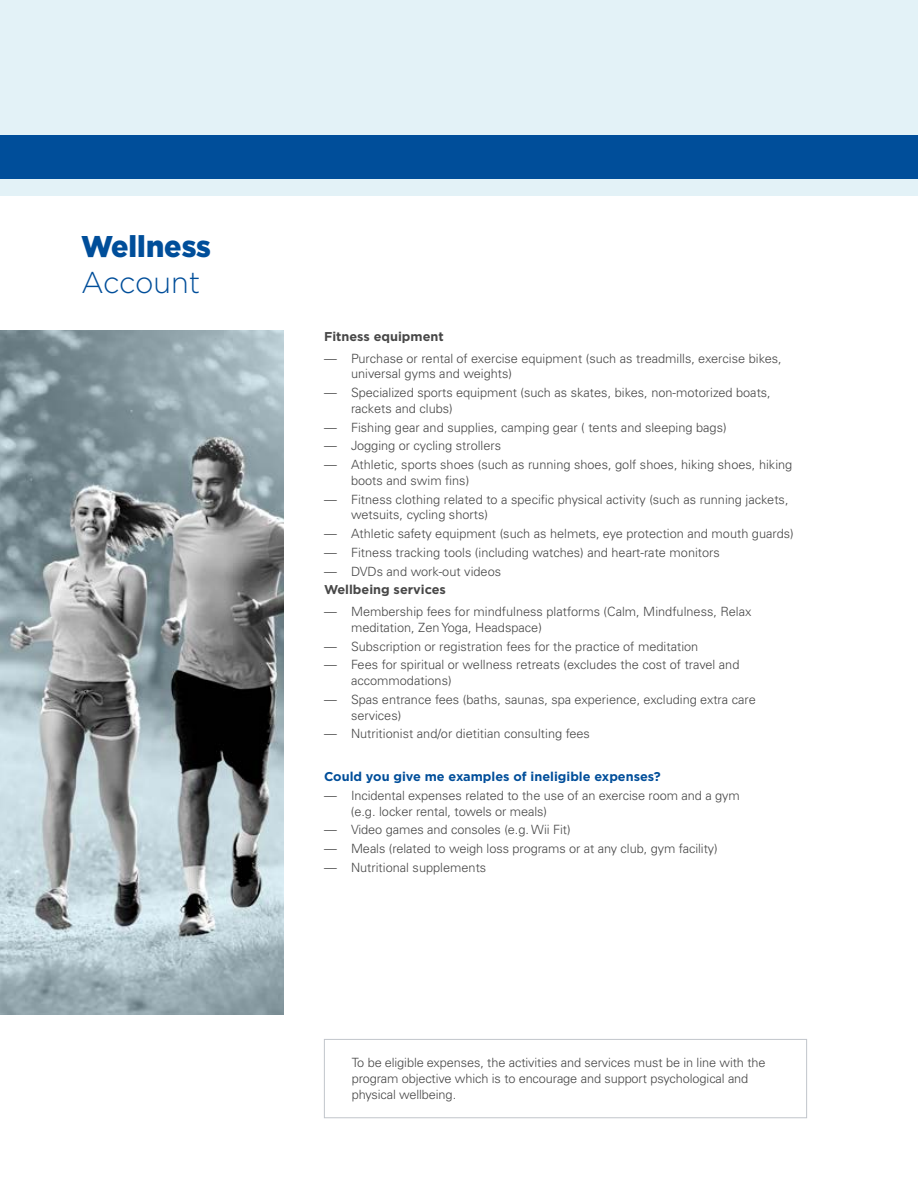
<style>
.page{position:relative;width:918px;height:1188px;background:#fff}
.page>*{position:absolute;margin:0;border:0;box-sizing:border-box;transform-origin:0 0}
.t1{font:900 30px/36px "Gotham";color:#004e9a;scale:.96 1}
.t2{font:300 12.75px/15.8px "Univers LT Pro 45";color:#474747}
.t3{font:700 12.75px "Gotham";color:#004e9a}
.t4{font:700 12.75px "Gotham";color:#474747}
.s1{font-weight:300}
</style>
<div class="page">
<div style="left:0;top:0;width:918px;height:196px;background:#e3f2f7"></div>
<div style="left:0;top:135px;width:918px;height:43px;background:#004e9a"></div>
<img style="left:0;top:331px;width:284px;height:684px">
<div style="left:324px;top:1039px;width:483px;height:79px;border:1px solid #c1c5cb"></div>
<h2 class="t1" style="left:81px;top:228px;width:137px">Wellness<br><span class="s1">Account</span></h2>
<h3 class="t4" style="left:324px;top:328px;width:121px">Fitness equipment</h3>
<p class="t2" style="left:351px;top:350px;width:432px;text-indent:-27px">— Purchase or rental of exercise equipment (such as treadmills, exercise bikes, universal gyms and weights)</p>
<p class="t2" style="left:351px;top:384px;width:421px;text-indent:-27px">— Specialized sports equipment (such as skates, bikes, non-motorized boats, rackets and clubs)</p>
<p class="t2" style="left:324px;top:419px;width:404px">— Fishing gear and supplies, camping gear ( tents and sleeping bags)</p>
<p class="t2" style="left:324px;top:438px;width:179px">— Jogging or cycling strollers</p>
<p class="t2" style="left:351px;top:456px;width:443px;text-indent:-27px">— Athletic, sports shoes (such as running shoes, golf shoes, hiking shoes, hiking boots and swim fins)</p>
<p class="t2" style="left:351px;top:491px;width:439px;text-indent:-27px">— Fitness clothing related to a specific physical activity (such as running jackets, wetsuits, cycling shorts)</p>
<p class="t2" style="left:324px;top:525px;width:471px">— Athletic safety equipment (such as helmets, eye protection and mouth guards)</p>
<p class="t2" style="left:324px;top:544px;width:397px">— Fitness tracking tools (including watches) and heart-rate monitors</p>
<p class="t2" style="left:324px;top:563px;width:179px">— DVDs and work-out videos</p>
<h3 class="t4" style="left:324px;top:581px;width:123px">Wellbeing services</h3>
<p class="t2" style="left:351px;top:603px;width:402px;text-indent:-27px">— Membership fees for mindfulness platforms (Calm, Mindfulness, Relax meditation, Zen Yoga, Headspace)</p>
<p class="t2" style="left:324px;top:638px;width:376px">— Subscription or registration fees for the practice of meditation</p>
<p class="t2" style="left:351px;top:657px;width:390px;text-indent:-27px">— Fees for spiritual or wellness retreats (excludes the cost of travel and accommodations)</p>
<p class="t2" style="left:351px;top:691px;width:406px;text-indent:-27px">— Spas entrance fees (baths, saunas, spa experience, excluding extra care services)</p>
<p class="t2" style="left:324px;top:726px;width:268px">— Nutritionist and/or dietitian consulting fees</p>
<h2 class="t3" style="left:324px;top:768px;width:338px">Could you give me examples of ineligible expenses?</h2>
<p class="t2" style="left:351px;top:787px;width:390px;text-indent:-27px">— Incidental expenses related to the use of an exercise room and a gym (e.g. locker rental, towels or meals)</p>
<p class="t2" style="left:324px;top:822px;width:248px">— Video games and consoles (e.g. Wii Fit)</p>
<p class="t2" style="left:324px;top:840px;width:395px">— Meals (related to weigh loss programs or at any club, gym facility)</p>
<p class="t2" style="left:324px;top:859px;width:164px">— Nutritional supplements</p>
<p class="t2" style="left:352px;top:1054px;width:415px">To be eligible expenses, the activities and services must be in line with the program objective which is to encourage and support psychological and physical wellbeing.</p>
</div>
